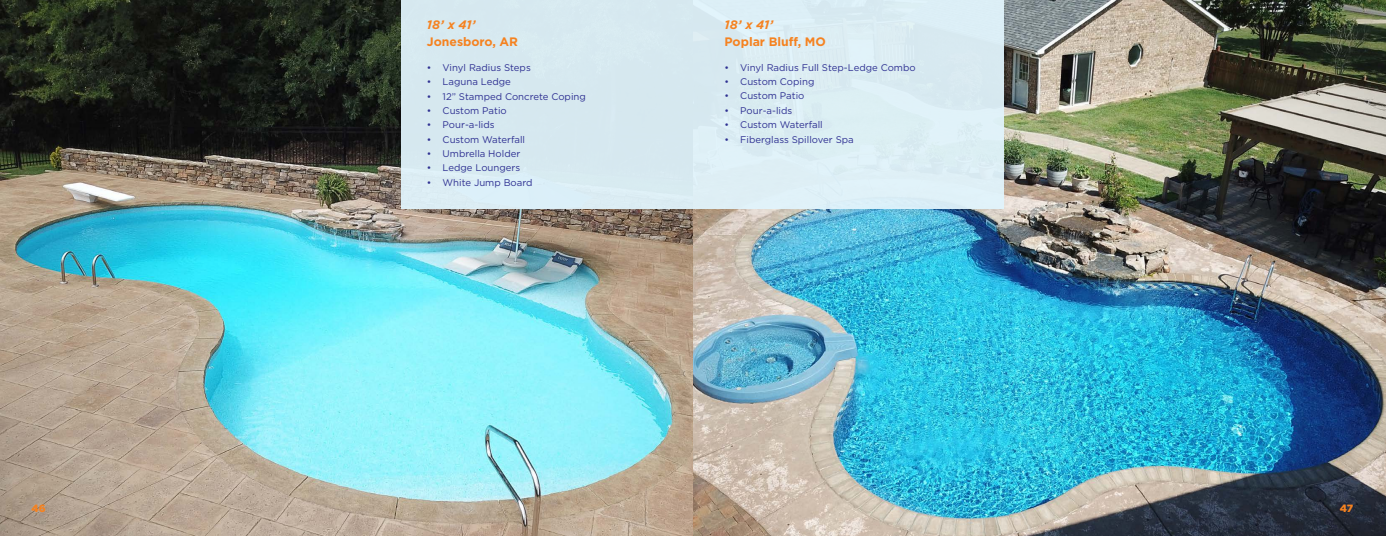
<style>
.page{position:relative;width:1386px;height:536px;background:#fff}
.page>*{position:absolute;margin:0;border:0;box-sizing:border-box;transform-origin:0 0}
.t1{font:700 12.25px "Gotham HTF";color:#f58220}
.t2{font:italic 700 12.25px "Gotham HTF";letter-spacing:-.01em;color:#f58220}
.t3{font:900 10.5px "Gotham";color:#f58220}
.t4{font:9.62px "Gotham HTF";color:#2e3092}
</style>
<div class="page">
<img style="left:0;top:0;width:1386px;height:536px">
<div style="left:402px;top:0;width:291px;height:209px;background:#d6e9f0"></div>
<div style="left:693px;top:0;width:311px;height:209px;background:#dceef4"></div>
<p class="t2" style="left:427px;top:18px;width:50px">18’ x 41’</p>
<p class="t1" style="left:427px;top:34px;width:93px">Jonesboro, AR</p>
<p class="t4" style="left:427px;top:62px;width:105px">• Vinyl Radius Steps</p>
<p class="t4" style="left:427px;top:76px;width:86px">• Laguna Ledge</p>
<p class="t4" style="left:427px;top:91px;width:161px">• 12” Stamped Concrete Coping</p>
<p class="t4" style="left:427px;top:105px;width:81px">• Custom Patio</p>
<p class="t4" style="left:427px;top:119px;width:69px">• Pour-a-lids</p>
<p class="t4" style="left:427px;top:134px;width:100px">• Custom Waterfall</p>
<p class="t4" style="left:427px;top:148px;width:95px">• Umbrella Holder</p>
<p class="t4" style="left:427px;top:163px;width:95px">• Ledge Loungers</p>
<p class="t4" style="left:427px;top:177px;width:107px">• White Jump Board</p>
<p class="t2" style="left:724px;top:18px;width:50px">18’ x 41’</p>
<p class="t1" style="left:724px;top:34px;width:103px">Poplar Bluff, MO</p>
<p class="t4" style="left:724px;top:62px;width:193px">• Vinyl Radius Full Step-Ledge Combo</p>
<p class="t4" style="left:724px;top:76px;width:91px">• Custom Coping</p>
<p class="t4" style="left:724px;top:91px;width:81px">• Custom Patio</p>
<p class="t4" style="left:724px;top:105px;width:69px">• Pour-a-lids</p>
<p class="t4" style="left:724px;top:119px;width:100px">• Custom Waterfall</p>
<p class="t4" style="left:724px;top:134px;width:131px">• Fiberglass Spillover Spa</p>
<p class="t3" style="left:32px;top:502px;width:16px">46</p>
<p class="t3" style="left:1340px;top:502px;width:15px">47</p>
</div>
